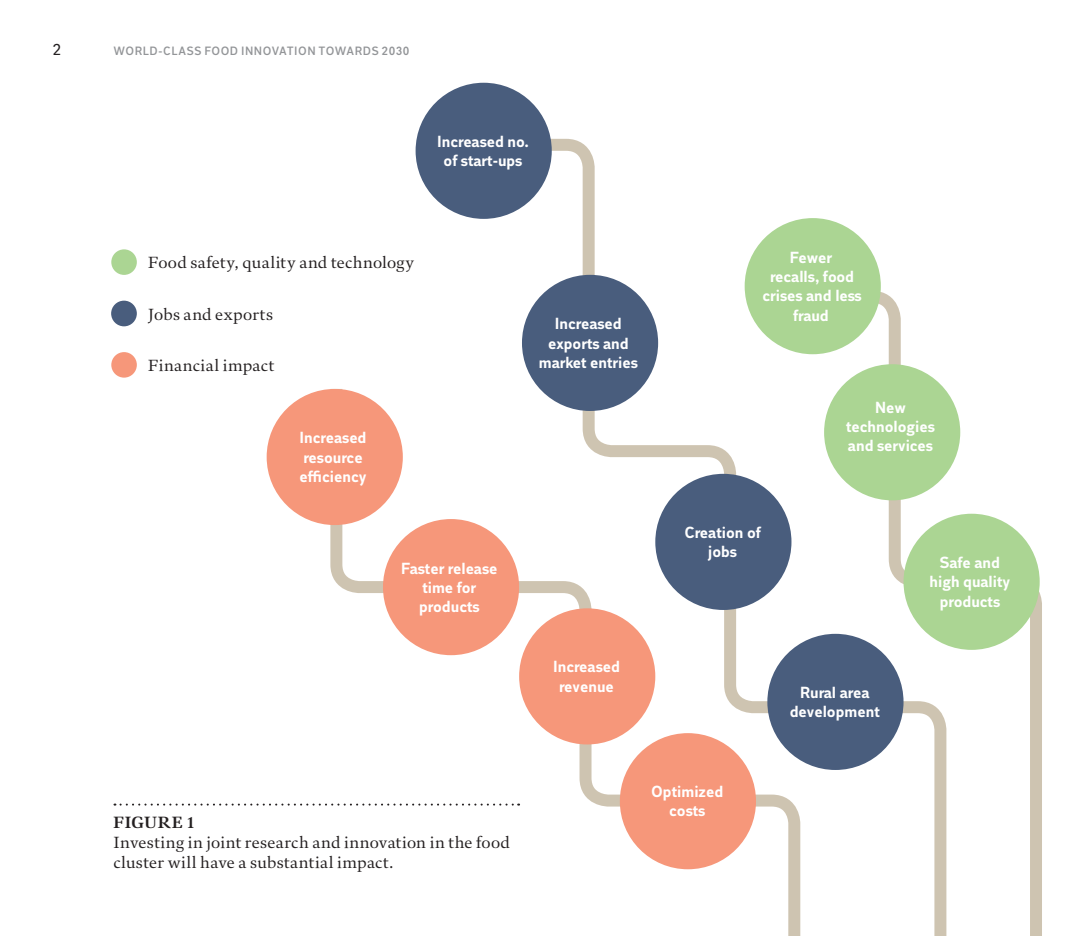
<style>
.page{position:relative;width:1078px;height:936px;background:#fff}
.page>*{position:absolute;margin:0;border:0;box-sizing:border-box;transform-origin:0 0}
.t1{font:700 16px/19.2px "DI Sans";color:#fff;text-align:center}
.t2{font:16px/20px "DI Serif";letter-spacing:.025em;color:#231f20}
.t3{font:700 16px "DI Serif";letter-spacing:.03em;color:#231f20}
.t4{font:16px "DI Sans";color:#231f20}
.t5{font:600 12px "DI Sans";letter-spacing:.045em;color:#939598}
</style>
<div class="page">
<svg style="left:330px;top:388px;width:95px;height:418px"></svg>
<svg style="left:425px;top:137px;width:456px;height:733px"></svg>
<svg style="left:751px;top:289px;width:291px;height:646px"></svg>
<div style="left:744px;top:218px;width:136px;height:136px;background:#abd593;border-radius:50%"></div>
<div style="left:522px;top:275px;width:136px;height:136px;background:#495d7d;border-radius:50%"></div>
<div style="left:383px;top:519px;width:136px;height:136px;background:#f6977a;border-radius:50%"></div>
<div style="left:619px;top:733px;width:136px;height:136px;background:#f6977a;border-radius:50%"></div>
<div style="left:767px;top:633px;width:136px;height:137px;background:#495d7d;border-radius:50%"></div>
<div style="left:415px;top:83px;width:136px;height:136px;background:#495d7d;border-radius:50%"></div>
<div style="left:823px;top:364px;width:137px;height:136px;background:#abd593;border-radius:50%"></div>
<div style="left:266px;top:389px;width:137px;height:136px;background:#f6977a;border-radius:50%"></div>
<div style="left:519px;top:608px;width:136px;height:136px;background:#f6977a;border-radius:50%"></div>
<div style="left:903px;top:513px;width:136px;height:136px;background:#abd593;border-radius:50%"></div>
<div style="left:655px;top:474px;width:136px;height:136px;background:#495d7d;border-radius:50%"></div>
<svg style="left:114px;top:803px;width:405px;height:2px"></svg>
<div style="left:111px;top:249px;width:26px;height:26px;background:#abd593;border-radius:50%"></div>
<div style="left:111px;top:300px;width:26px;height:26px;background:#495d7d;border-radius:50%"></div>
<div style="left:111px;top:352px;width:26px;height:25px;background:#f6977a;border-radius:50%"></div>
<p class="t4" style="left:52px;top:40px;width:10px">2</p>
<p class="t5" style="left:113px;top:44px;width:297px">WORLD-CLASS FOOD INNOVATION TOWARDS 2030</p>
<p class="t1" style="left:437px;top:132px;width:93px">Increased no. of start-ups</p>
<p class="t2" style="left:148px;top:252px;width:267px">Food safety, quality and technology</p>
<p class="t2" style="left:148px;top:304px;width:126px">Jobs and exports</p>
<p class="t2" style="left:148px;top:355px;width:127px">Financial impact</p>
<p class="t1" style="left:299px;top:429px;width:68px;text-align:left">Increased resource efficiency</p>
<p class="t1" style="left:401px;top:559px;width:98px">Faster release time for products</p>
<p class="t3" style="left:113px;top:812px;width:83px">FIGURE 1</p>
<p class="t2" style="left:113px;top:832px;width:398px">Investing in joint research and innovation in the food cluster will have a substantial impact.</p>
<p class="t1" style="left:538px;top:315px;width:101px">Increased exports and market entries</p>
<p class="t1" style="left:762px;top:248px;width:101px">Fewer<br>recalls, food crises and less fraud</p>
<p class="t1" style="left:845px;top:398px;width:90px">New technologies and services</p>
<p class="t1" style="left:684px;top:523px;width:78px">Creation of jobs</p>
<p class="t1" style="left:553px;top:657px;width:68px">Increased revenue</p>
<p class="t1" style="left:651px;top:782px;width:74px">Optimized costs</p>
<p class="t1" style="left:789px;top:683px;width:92px">Rural area development</p>
<p class="t1" style="left:929px;top:553px;width:82px">Safe and high quality products</p>
</div>
